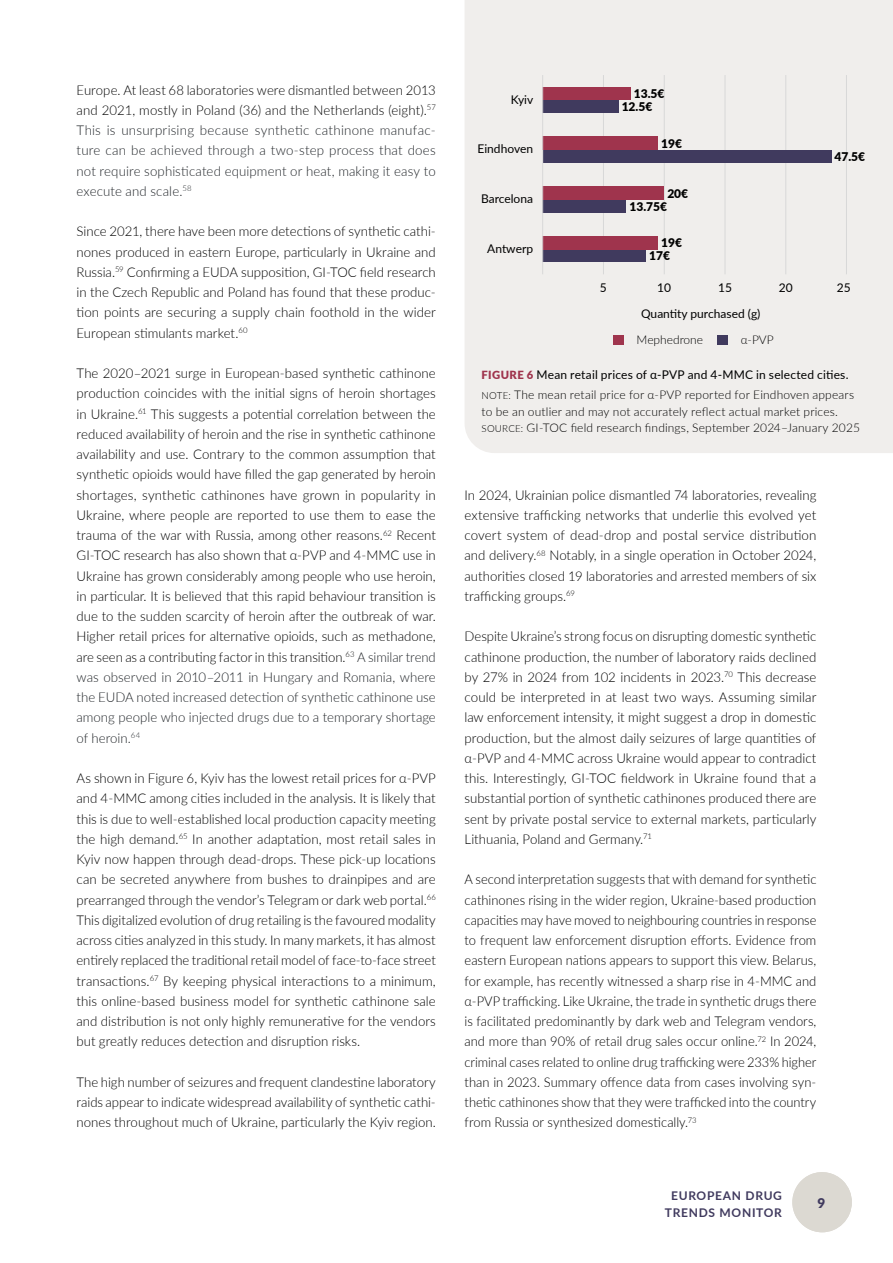
<style>
.page{position:relative;width:893px;height:1263px;background:#fff}
.page>*{position:absolute;margin:0;border:0;box-sizing:border-box;transform-origin:0 0}
.t1{font:300 13.5px/20.2px "Lato";color:#000;text-align:justify}
.t2{font:300 13.5px/20.2px "Lato";color:#000;text-align:justify;scale:.96 1}
.t3{font:300 13.5px/20.2px "Lato";letter-spacing:.01em;color:#212529;text-align:justify}
.t4{font:900 13.5px "Lato";color:#403a5e}
.t5{font:300 12px/20.7px "Lato";letter-spacing:.015em;color:#000}
.t6{font:12px "Lato";color:#000}
.t7{font:900 12px "Lato";color:#000}
.t8{font:700 12px/16.5px "Lato";letter-spacing:.06em;color:#403a5e;text-align:center}
.s1{color:#000}
.s2{color:#212529}
.s3{font-weight:900;font-size:11.25px;color:#9f344d}
.s4{font-weight:400}
.s5{font-size:9.75px}
</style>
<div class="page">
<div style="left:465px;top:0;width:428px;height:453px;background:#f0eeec"></div>
<svg style="left:792px;top:1172px;width:60px;height:60px"></svg>
<div style="left:614px;top:335px;width:10px;height:10px;background:#9f344d"></div>
<div style="left:717px;top:335px;width:11px;height:10px;background:#403a5e"></div>
<hr style="left:603px;top:75px;width:1px;height:199px;background:#d8d8d8">
<hr style="left:664px;top:75px;width:1px;height:199px;background:#d8d8d8">
<hr style="left:725px;top:75px;width:1px;height:199px;background:#d8d8d8">
<hr style="left:785px;top:75px;width:1px;height:199px;background:#d8d8d8">
<hr style="left:846px;top:75px;width:1px;height:199px;background:#d8d8d8">
<div style="left:543px;top:249px;width:103px;height:13px;background:#403a5e"></div>
<div style="left:543px;top:200px;width:83px;height:13px;background:#403a5e"></div>
<div style="left:543px;top:150px;width:288px;height:13px;background:#403a5e"></div>
<div style="left:543px;top:100px;width:76px;height:13px;background:#403a5e"></div>
<div style="left:543px;top:236px;width:115px;height:13px;background:#9f344d"></div>
<div style="left:543px;top:186px;width:121px;height:14px;background:#9f344d"></div>
<div style="left:543px;top:137px;width:115px;height:13px;background:#9f344d"></div>
<div style="left:543px;top:87px;width:88px;height:13px;background:#9f344d"></div>
<hr style="left:542px;top:75px;width:1px;height:199px;background:#d8d8d8">
<p class="t3" style="left:77px;top:79px;width:361px"><span class="s1">Europe. At least 68 laboratories were dismantled between 2013 and 2021, mostly in Poland (36) and the Netherlands (eight).</span><sup>57<br></sup>This is unsurprising because synthetic cathinone manufac&shy;ture can be achieved through a two-step process that does not require sophisticated equipment or heat, making it easy to execute and scale.<sup>58</sup></p>
<p class="t1" style="left:77px;top:221px;width:361px">Since 2021, there have been more detections of synthetic cathi&shy;nones produced in eastern Europe, particularly in Ukraine and Russia.<sup>59</sup> Confirming a EUDA supposition, GI-TOC field research in the Czech Republic and Poland has found that these produc&shy;tion points are securing a supply chain foothold in the wider European stimulants market.<sup>60</sup></p>
<p class="t1" style="left:77px;top:363px;width:361px">The 2020–2021 surge in European-based synthetic cathinone production coincides with the initial signs of heroin shortages in Ukraine.<sup>61</sup> This suggests a potential correlation between the reduced availability of heroin and the rise in synthetic cathinone availability and use. Contrary to the common assumption that synthetic opioids would have filled the gap generated by heroin shortages, synthetic cathinones have grown in popularity in Ukraine, where people are reported to use them to ease the trauma of the war with Russia, among other reasons.<sup>62</sup> Recent GI-TOC research has also shown that α-PVP and 4-MMC use in Ukraine has grown considerably among people who use heroin, in particular. It is believed that this rapid behaviour transition is due to the sudden scarcity of heroin after the outbreak of war.<br>Higher retail prices for alternative opioids, such as methadone, are seen as a contributing factor in this transition.<sup>63</sup> <span class="s2">A similar trend was observed in 2010–2011 in Hungary and Romania, where the EUDA noted increased detection of synthetic cathinone use among people who injected drugs due to a temporary shortage of heroin.</span><sup>64</sup></p>
<p class="t1" style="left:77px;top:768px;width:361px">As shown in Figure 6, Kyiv has the lowest retail prices for α-PVP and 4-MMC among cities included in the analysis. It is likely that this is due to well-established local production capacity meeting the high demand.<sup>65</sup> In another adaptation, most retail sales in Kyiv now happen through dead-drops. These pick-up locations can be secreted anywhere from bushes to drainpipes and are prearranged through the vendor’s Telegram or dark web portal.<sup>66<br></sup>This digitalized evolution of drug retailing is the favoured modality across cities analyzed in this study. In many markets, it has almost entirely replaced the traditional retail model of face-to-face street transactions.<sup>67</sup> By keeping physical interactions to a minimum, this online-based business model for synthetic cathinone sale and distribution is not only highly remunerative for the vendors but greatly reduces detection and disruption risks.</p>
<p class="t1" style="left:77px;top:1071px;width:361px">The high number of seizures and frequent clandestine laboratory raids appear to indicate widespread availability of synthetic cathi&shy;nones throughout much of Ukraine, particularly the Kyiv region.</p>
<p class="t6" style="left:511px;top:91px;width:24px">Kyiv</p>
<p class="t6" style="left:477px;top:140px;width:57px">Eindhoven</p>
<p class="t6" style="left:481px;top:190px;width:54px">Barcelona</p>
<p class="t6" style="left:487px;top:240px;width:47px">Antwerp</p>
<p class="t7" style="left:634px;top:84px;width:32px">13.5€</p>
<p class="t7" style="left:622px;top:97px;width:32px">12.5€</p>
<p class="t7" style="left:661px;top:134px;width:22px">19€</p>
<p class="t7" style="left:667px;top:184px;width:22px">20€</p>
<p class="t7" style="left:629px;top:197px;width:39px">13.75€</p>
<p class="t7" style="left:661px;top:234px;width:22px">19€</p>
<p class="t7" style="left:649px;top:247px;width:22px">17€</p>
<p class="t7" style="left:834px;top:147px;width:32px">47.5€</p>
<p class="t6" style="left:600px;top:279px;width:8px">5</p>
<p class="t6" style="left:657px;top:279px;width:15px">10</p>
<p class="t6" style="left:718px;top:279px;width:15px">15</p>
<p class="t6" style="left:779px;top:279px;width:15px">20</p>
<p class="t6" style="left:837px;top:279px;width:15px">25</p>
<p class="t6" style="left:641px;top:305px;width:121px">Quantity purchased (g)</p>
<p class="t5" style="left:637px;top:329px;width:68px">Mephedrone</p>
<p class="t5" style="left:741px;top:329px;width:34px">α-PVP</p>
<p class="t5" style="left:482px;top:364px;width:374px"><span class="s3">FIGURE 6</span> <span class="s4">Mean retail prices of α-PVP and 4-MMC in selected cities.<br></span><span class="s5">NOTE:</span> The mean retail price for α-PVP reported for Eindhoven appears</p>
<p class="t5" style="left:482px;top:403px;width:380px;line-height:16.5px">to be an outlier and may not accurately reflect actual market prices.<br><span class="s5">SOURCE:</span> GI-TOC field research findings, September 2024–January 2025</p>
<p class="t1" style="left:465px;top:484px;width:353px">In 2024, Ukrainian police dismantled 74 laboratories, revealing extensive trafficking networks that underlie this evolved yet covert system of dead-drop and postal service distribution and delivery.<sup>68</sup> Notably, in a single operation in October 2024, authorities closed 19 laboratories and arrested members of six trafficking groups.<sup>69</sup></p>
<p class="t1" style="left:465px;top:626px;width:353px">Despite Ukraine’s strong focus on disrupting domestic synthetic cathinone production, the number of laboratory raids declined by 27% in 2024 from 102 incidents in 2023.<sup>70</sup> This decrease could be interpreted in at least two ways. Assuming similar law enforcement intensity, it might suggest a drop in domestic production, but the almost daily seizures of large quantities of α-PVP and 4-MMC across Ukraine would appear to contradict this. Interestingly, GI-TOC fieldwork in Ukraine found that a substantial portion of synthetic cathinones produced there are sent by private postal service to external markets, particularly Lithuania, Poland and Germany.<sup>71</sup></p>
<p class="t2" style="left:465px;top:869px;width:368px">A second interpretation suggests that with demand for synthetic cathinones rising in the wider region, Ukraine-based production capacities may have moved to neighbouring countries in response to frequent law enforcement disruption efforts. Evidence from eastern European nations appears to support this view. Belarus, for example, has recently witnessed a sharp rise in 4-MMC and α-PVP trafficking. Like Ukraine, the trade in synthetic drugs there is facilitated predominantly by dark web and Telegram vendors, and more than 90% of retail drug sales occur online.<sup>72</sup> In 2024, criminal cases related to online drug trafficking were 233% higher than in 2023. Summary offence data from cases involving syn&shy;thetic cathinones show that they were trafficked into the country from Russia or synthesized domestically.<sup>73</sup></p>
<p class="t8" style="left:665px;top:1187px;width:119px">EUROPEAN DRUG<br>TRENDS MONITOR</p>
<p class="t4" style="left:818px;top:1192px;width:9px">9</p>
</div>
